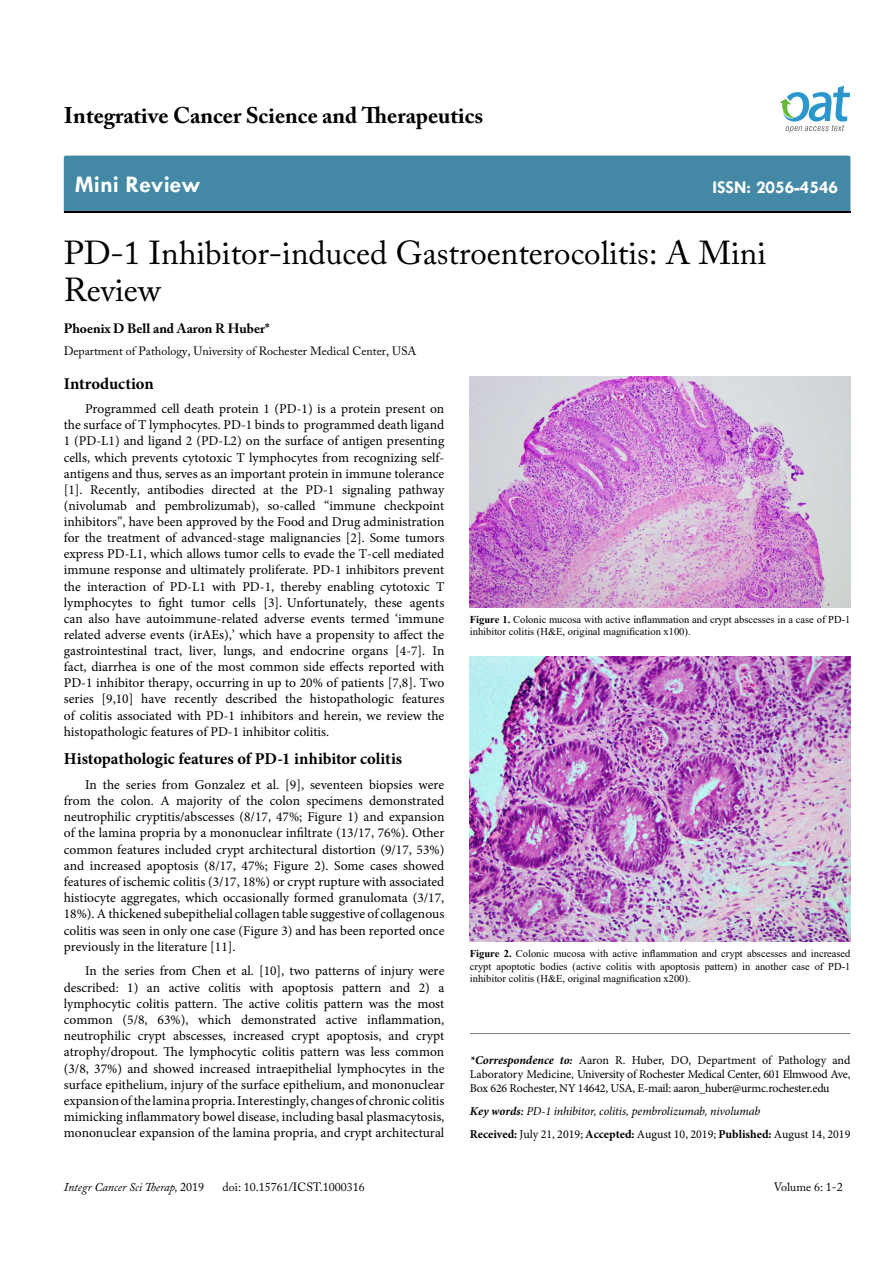
<style>
.page{position:relative;width:893px;height:1263px;background:#fff}
.page>*{position:absolute;margin:0;border:0;box-sizing:border-box;transform-origin:0 0}
.t1{font:33px/37.5px "Adobe Caslon Pro";color:#000}
.t2{font:700 24px "Tw Cen";color:#fff}
.t3{font:700 22.5px "Adobe Caslon Pro";color:#000}
.t4{font:700 18px "Tw Cen";color:#fff}
.t5{font:700 16.5px "Minion Pro";letter-spacing:-.005em;color:#000}
.t6{font:13.5px/16px "Minion Pro";color:#000;text-align:justify}
.t7{font:700 13.5px "Adobe Caslon Pro";color:#000}
.t8{font:12px/14.4px "Minion Pro";letter-spacing:-.02em;color:#000;text-align:justify}
.t9{font:italic 12px/23px "Minion Pro";letter-spacing:-.01em;color:#000}
.t10{font:12px "Adobe Caslon Pro";color:#000}
.t11{font:italic 12px "Adobe Caslon Pro";color:#000}
.t12{font:10.5px/12.6px "Times New Roman";color:#000}
.s1{font-weight:700}
.s2{font-weight:700;font-style:italic}
.s3{font-weight:600}
.s4{font-weight:700;font-style:normal}
.s5{font-style:normal}
</style>
<div class="page">
<div style="left:64px;top:156px;width:786px;height:56px;background:#4389a5"></div>
<svg style="left:779px;top:86px;width:71px;height:47px"></svg>
<hr style="left:470px;top:1033px;width:380px;height:1px;background:#808285">
<img style="left:470px;top:376px;width:380px;height:231px">
<img style="left:470px;top:657px;width:380px;height:284px">
<h3 class="t3" style="left:64px;top:102px;width:421px">Integrative Cancer Science and Therapeutics</h3>
<h2 class="t2" style="left:75px;top:170px;width:127px">Mini Review</h2>
<h3 class="t4" style="left:712px;top:176px;width:127px">ISSN: 2056-4546</h3>
<h1 class="t1" style="left:64px;top:233px;width:704px">PD-1 Inhibitor-induced Gastroenterocolitis: A Mini<br>Review</h1>
<p class="t7" style="left:64px;top:320px;width:207px">Phoenix D Bell and Aaron R Huber*</p>
<p class="t10" style="left:64px;top:344px;width:354px">Department of Pathology, University of Rochester Medical Center, USA</p>
<p class="t5" style="left:64px;top:372px;width:91px">Introduction</p>
<p class="t6" style="left:64px;top:401px;width:382px;text-indent:21px">Programmed cell death protein 1 (PD-1) is a protein present on the surface of T lymphocytes. PD-1 binds to programmed death ligand 1 (PD-L1) and ligand 2 (PD-L2) on the surface of antigen presenting cells, which prevents cytotoxic T lymphocytes from recognizing self&shy;antigens and thus, serves as an important protein in immune tolerance [1]. Recently, antibodies directed at the PD-1 signaling pathway (nivolumab and pembrolizumab), so-called “immune checkpoint inhibitors”, have been approved by the Food and Drug administration for the treatment of advanced-stage malignancies [2]. Some tumors express PD-L1, which allows tumor cells to evade the T-cell mediated immune response and ultimately proliferate. PD-1 inhibitors prevent the interaction of PD-L1 with PD-1, thereby enabling cytotoxic T lymphocytes to fight tumor cells [3]. Unfortunately, these agents can also have autoimmune-related adverse events termed ‘immune related adverse events (irAEs),’ which have a propensity to affect the gastrointestinal tract, liver, lungs, and endocrine organs [4-7]. In fact, diarrhea is one of the most common side effects reported with PD-1 inhibitor therapy, occurring in up to 20% of patients [7,8]. Two series [9,10] have recently described the histopathologic features of colitis associated with PD-1 inhibitors and herein, we review the histopathologic features of PD-1 inhibitor colitis.</p>
<p class="t5" style="left:64px;top:747px;width:340px">Histopathologic features of PD-1 inhibitor colitis</p>
<p class="t6" style="left:64px;top:776px;width:382px;text-indent:21px">In the series from Gonzalez et al. [9], seventeen biopsies were from the colon. A majority of the colon specimens demonstrated neutrophilic cryptitis/abscesses (8/17, 47%; Figure 1) and expansion of the lamina propria by a mononuclear infiltrate (13/17, 76%). Other common features included crypt architectural distortion (9/17, 53%) and increased apoptosis (8/17, 47%; Figure 2). Some cases showed features of ischemic colitis (3/17, 18%) or crypt rupture with associated histiocyte aggregates, which occasionally formed granulomata (3/17, 18%). A thickened subepithelial collagen table suggestive of collagenous colitis was seen in only one case (Figure 3) and has been reported once previously in the literature [11].</p>
<p class="t6" style="left:64px;top:963px;width:382px;text-indent:21px">In the series from Chen et al. [10], two patterns of injury were described: 1) an active colitis with apoptosis pattern and 2) a lymphocytic colitis pattern. The active colitis pattern was the most common (5/8, 63%), which demonstrated active inflammation, neutrophilic crypt abscesses, increased crypt apoptosis, and crypt atrophy/dropout. The lymphocytic colitis pattern was less common (3/8, 37%) and showed increased intraepithelial lymphocytes in the surface epithelium, injury of the surface epithelium, and mononuclear expansion of the lamina propria. Interestingly, changes of chronic colitis mimicking inflammatory bowel disease, including basal plasmacytosis, mononuclear expansion of the lamina propria, and crypt architectural</p>
<p class="t12" style="left:470px;top:613px;width:382px"><span class="s1">Figure 1.</span> Colonic mucosa with active inflammation and crypt abscesses in a case of PD-1 inhibitor colitis (H&amp;E, original magnification x100).</p>
<p class="t12" style="left:470px;top:947px;width:382px;text-align:justify"><span class="s1">Figure 2.</span> Colonic mucosa with active inflammation and crypt abscesses and increased crypt apoptotic bodies (active colitis with apoptosis pattern) in another case of PD-1 inhibitor colitis (H&amp;E, original magnification x200).</p>
<p class="t8" style="left:470px;top:1052px;width:382px"><span class="s2">*Correspondence to:</span> Aaron R. Huber, DO, Department of Pathology and Laboratory Medicine, University of Rochester Medical Center, 601 Elmwood Ave, Box 626 Rochester, NY 14642, USA, E-mail: aaron_huber@urmc.rochester.edu</p>
<p class="t9" style="left:470px;top:1100px;width:382px"><span class="s1">Key words</span><span class="s3">:</span> PD-1 inhibitor, colitis, pembrolizumab, nivolumab<br><span class="s4">Received:</span> <span class="s5">July 21, 2019;</span> <span class="s4">Accepted:</span> <span class="s5">August 10, 2019;</span> <span class="s4">Published:</span> <span class="s5">August 14, 2019</span></p>
<p class="t11" style="left:64px;top:1180px;width:142px">Integr Cancer Sci Therap, <span class="s5">2019</span></p>
<p class="t10" style="left:223px;top:1180px;width:144px">doi: 10.15761/ICST.1000316</p>
<p class="t10" style="left:774px;top:1180px;width:71px">Volume 6: 1-2</p>
</div>
